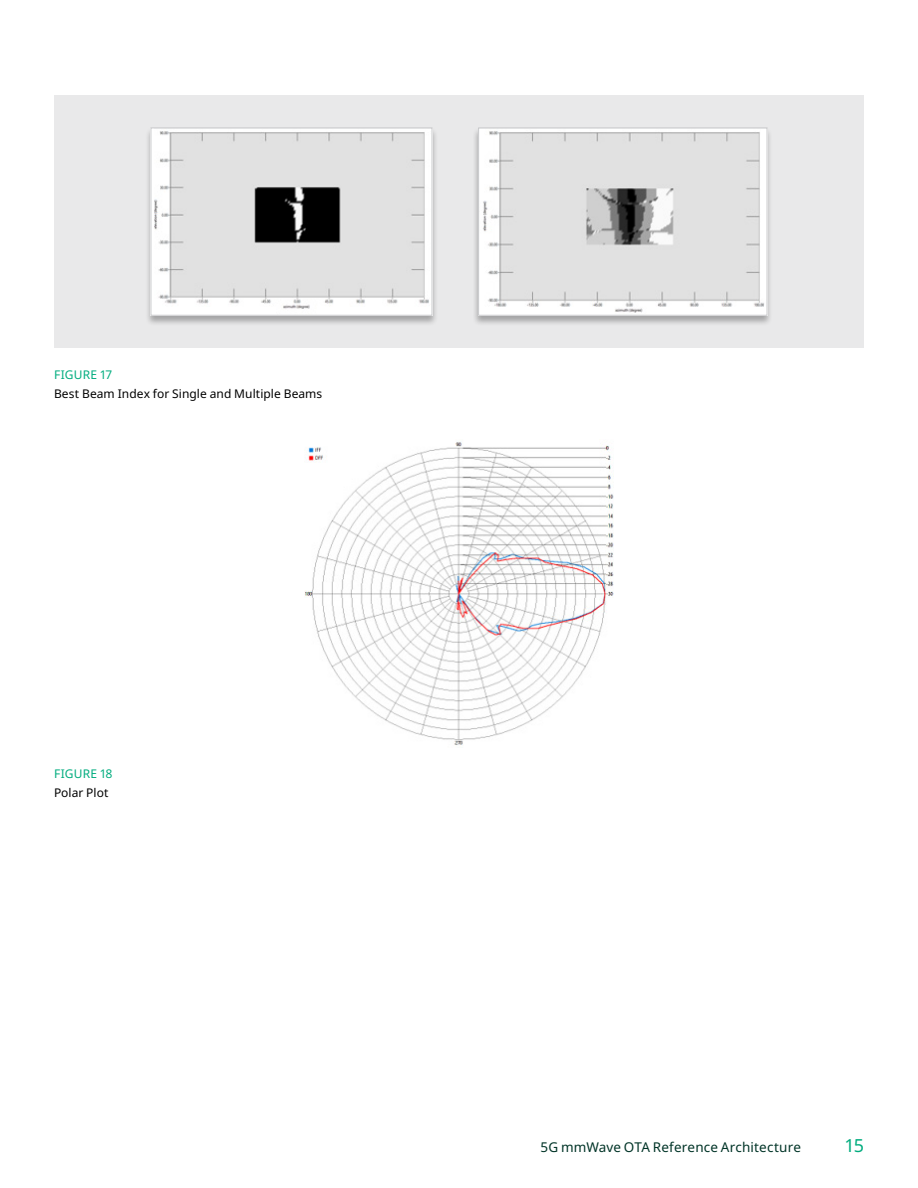
<style>
.page{position:relative;width:918px;height:1188px;background:#fff}
.page>*{position:absolute;margin:0;border:0;box-sizing:border-box;transform-origin:0 0}
.t1{font:18px "Noto Sans";color:#00ac7e}
.t2{font:13.5px "Noto Sans";letter-spacing:.01em;color:#003427}
.t3{font:12px "Noto Sans";letter-spacing:.005em;color:#000}
.t4{font:12px "Noto Sans";letter-spacing:.015em;color:#00ac7e}
</style>
<div class="page">
<div style="left:54px;top:95px;width:810px;height:253px;background:#e9e9ea"></div>
<div style="left:145px;top:128px;width:293px;height:198px;background:#000;opacity:.3"></div>
<img style="left:155px;top:130px;width:275px;height:184px">
<div style="left:151px;top:128px;width:281px;height:188px;border:1px solid #c7c8ca"></div>
<div style="left:473px;top:128px;width:300px;height:198px;background:#000;opacity:.3"></div>
<img style="left:480px;top:130px;width:285px;height:184px">
<div style="left:478px;top:128px;width:289px;height:188px;border:1px solid #c7c8ca"></div>
<img style="left:305px;top:442px;width:308px;height:303px">
<p class="t4" style="left:54px;top:366px;width:59px">FIGURE 17</p>
<p class="t3" style="left:54px;top:386px;width:270px">Best Beam Index for Single and Multiple Beams</p>
<p class="t4" style="left:54px;top:765px;width:60px">FIGURE 18</p>
<p class="t3" style="left:54px;top:784px;width:56px">Polar Plot</p>
<p class="t2" style="left:541px;top:1138px;width:262px">5G mmWave OTA Reference Architecture</p>
<h1 class="t1" style="left:844px;top:1133px;width:21px">15</h1>
</div>
